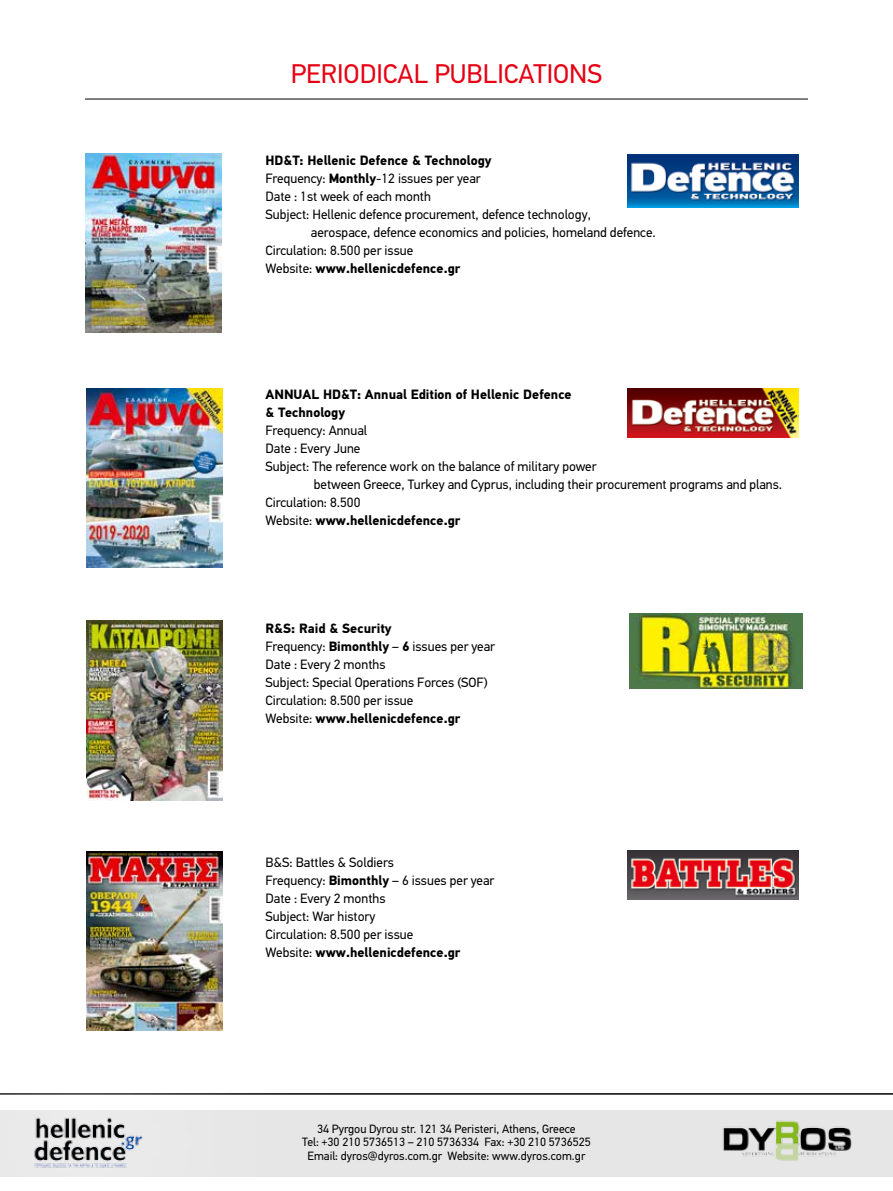
<style>
.page{position:relative;width:893px;height:1191px;background:#fff}
.page>*{position:absolute;margin:0;border:0;box-sizing:border-box;transform-origin:0 0}
.t1{font:27px "PF Din Text Pro";color:#e60013}
.t2{font:13.5px/18px "PF Din Text Pro";color:#000}
.t3{font:700 13.5px/18px "PF Din Text Pro";color:#000}
.t4{font:12px/13.5px "PF Din Text Pro";color:#000;text-align:center}
.s1{font-weight:700}
.s2{font-weight:400}
</style>
<div class="page">
<hr style="left:0;top:1093px;width:893px;height:1px;background:#000">
<div style="left:0;top:1110px;width:893px;height:66px;background:#e6e6e7"></div>
<img style="left:722px;top:1121px;width:130px;height:40px">
<svg style="left:0;top:1093px;width:326px;height:84px"></svg>
<img style="left:31px;top:1113px;width:114px;height:58px">
<img style="left:627px;top:154px;width:171px;height:53px">
<img style="left:627px;top:389px;width:171px;height:49px">
<img style="left:629px;top:614px;width:174px;height:74px">
<img style="left:627px;top:851px;width:171px;height:49px">
<hr style="left:85px;top:99px;width:723px;height:1px;background:#000">
<img style="left:86px;top:620px;width:137px;height:180px">
<img style="left:86px;top:388px;width:137px;height:180px">
<img style="left:85px;top:153px;width:136px;height:179px">
<img style="left:86px;top:851px;width:137px;height:180px">
<h1 class="t1" style="left:291px;top:58px;width:313px">PERIODICAL PUBLICATIONS</h1>
<p class="t3" style="left:266px;top:152px;width:228px">HD&amp;T: Hellenic Defence &amp; Technology</p>
<p class="t2" style="left:266px;top:170px;width:217px">Frequency: <span class="s1">Monthly</span>-12 issues per year</p>
<p class="t2" style="left:266px;top:188px;width:167px">Date : 1st week of each month</p>
<p class="t2" style="left:266px;top:206px;width:327px">Subject: Hellenic defence procurement, defence technology,</p>
<p class="t2" style="left:311px;top:223px;width:346px">aerospace, defence economics and policies, homeland defence.</p>
<p class="t2" style="left:266px;top:241px;width:149px">Circulation: 8.500 per issue</p>
<p class="t3" style="left:266px;top:260px;width:196px"><span class="s2">Website:</span> www.hellenicdefence.gr</p>
<p class="t3" style="left:266px;top:386px;width:308px">ANNUAL HD&amp;T: Annual Edition of Hellenic Defence &amp; Technology</p>
<p class="t2" style="left:266px;top:421px;width:103px">Frequency: Annual</p>
<p class="t2" style="left:266px;top:439px;width:96px">Date : Every June</p>
<p class="t2" style="left:266px;top:457px;width:333px">Subject: The reference work on the balance of military power</p>
<p class="t2" style="left:314px;top:475px;width:470px">between Greece, Turkey and Cyprus, including their procurement programs and plans.</p>
<p class="t2" style="left:266px;top:493px;width:96px">Circulation: 8.500</p>
<p class="t3" style="left:266px;top:512px;width:196px"><span class="s2">Website:</span> www.hellenicdefence.gr</p>
<p class="t2" style="left:266px;top:619px;width:231px"><span class="s1">R&amp;S: Raid &amp; Security<br></span>Frequency: <span class="s1">Bimonthly</span> – <span class="s1">6</span> issues per year<br>Date : Every 2 months<br>Subject: Special Operations Forces (SOF)<br>Circulation: 8.500 per issue<br>Website: <span class="s1">www.hellenicdefence.gr</span></p>
<p class="t2" style="left:266px;top:853px;width:230px">B&amp;S: Battles &amp; Soldiers<br>Frequency: <span class="s1">Bimonthly</span> – 6 issues per year<br>Date : Every 2 months<br>Subject: War history<br>Circulation: 8.500 per issue<br>Website: <span class="s1">www.hellenicdefence.gr</span></p>
<p class="t4" style="left:302px;top:1122px;width:290px">34 Pyrgou Dyrou str. 121 34 Peristeri, Athens, Greece<br>Tel: +30 210 5736513 – 210 5736334 Fax: +30 210 5736525<br>Email: dyros@dyros.com.gr Website: www.dyros.com.gr</p>
</div>
